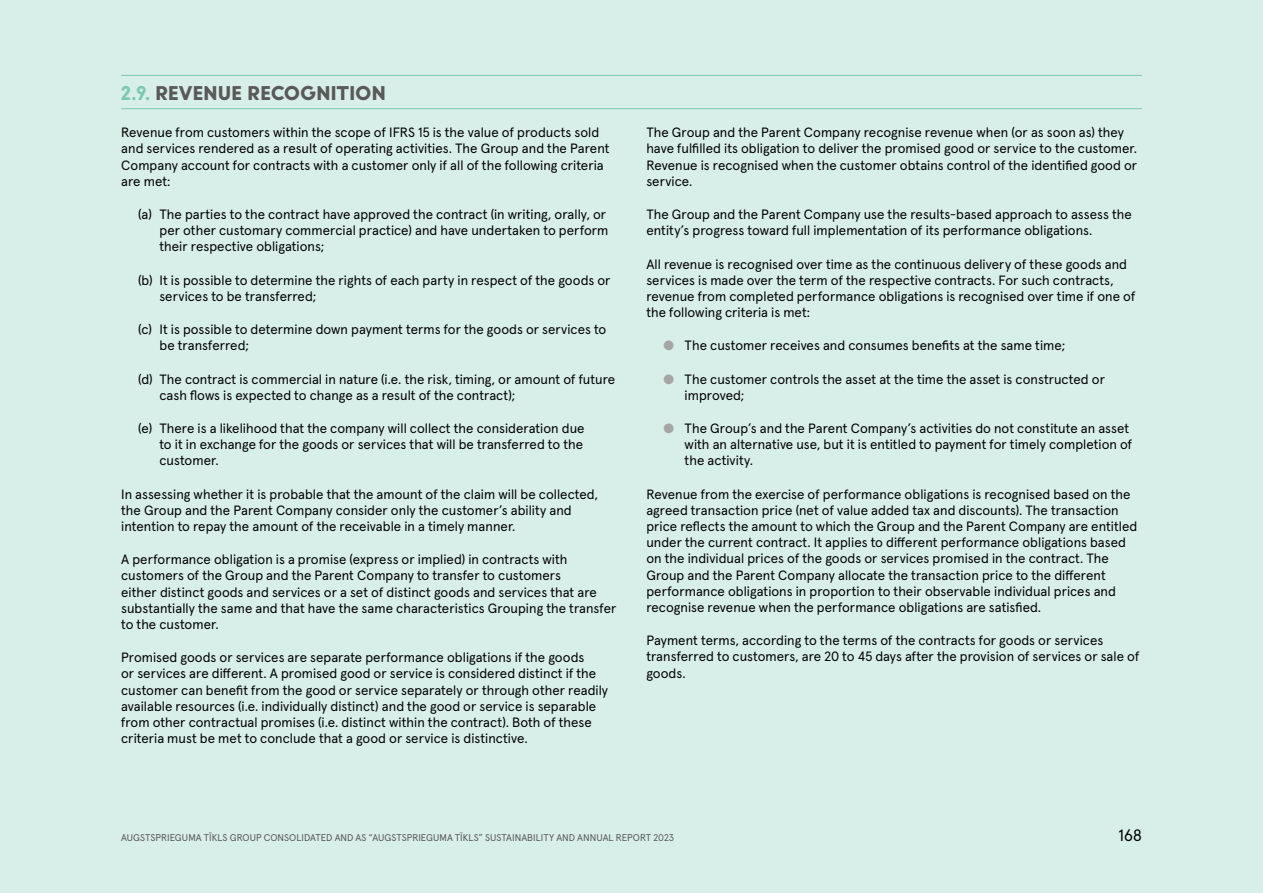
<style>
.page{position:relative;width:1263px;height:893px;background:#d8eee8}
.page>*{position:absolute;margin:0;border:0;box-sizing:border-box;transform-origin:0 0}
.t1{font:900 18px "U8";letter-spacing:.025em;color:#595959}
.t2{font:16.5px "Apercu Pro";color:#000}
.t3{font:13.5px/16.2px "Apercu Pro";letter-spacing:.005em;color:#000}
.t4{font:9.75px "Apercu Pro";letter-spacing:.005em;color:#5a5a5a}
.s1{color:#7ec7b1}
.s2{color:#a5a5a5}
</style>
<div class="page">
<hr style="left:121px;top:75px;width:1021px;height:1px;background:#7ec7b1">
<hr style="left:121px;top:108px;width:1021px;height:1px;background:#7ec7b1">
<h1 class="t1" style="left:121px;top:79px;width:266px"><span class="s1">2.9.</span> REVENUE RECOGNITION</h1>
<p class="t3" style="left:121px;top:123px;width:490px">Revenue from customers within the scope of IFRS 15 is the value of products sold and services rendered as a result of operating activities. The Group and the Parent Company account for contracts with a customer only if all of the following criteria are met:</p>
<p class="t3" style="left:159px;top:205px;width:450px;text-indent:-21px">(a) The parties to the contract have approved the contract (in writing, orally, or per other customary commercial practice) and have undertaken to perform their respective obligations;</p>
<p class="t3" style="left:159px;top:271px;width:453px;text-indent:-21px">(b) It is possible to determine the rights of each party in respect of the goods or services to be transferred;</p>
<p class="t3" style="left:159px;top:320px;width:448px;text-indent:-21px">(c) It is possible to determine down payment terms for the goods or services to be transferred;</p>
<p class="t3" style="left:159px;top:370px;width:457px;text-indent:-21px">(d) The contract is commercial in nature (i.e. the risk, timing, or amount of future cash flows is expected to change as a result of the contract);</p>
<p class="t3" style="left:159px;top:419px;width:427px;text-align:justify;text-indent:-21px">(e) There is a likelihood that the company will collect the consideration due to it in exchange for the goods or services that will be transferred to the customer.</p>
<p class="t3" style="left:121px;top:485px;width:478px">In assessing whether it is probable that the amount of the claim will be collected, the Group and the Parent Company consider only the customer’s ability and intention to repay the amount of the receivable in a timely manner.</p>
<p class="t3" style="left:121px;top:550px;width:497px">A performance obligation is a promise (express or implied) in contracts with customers of the Group and the Parent Company to transfer to customers<br>either distinct goods and services or a set of distinct goods and services that are substantially the same and that have the same characteristics Grouping the transfer to the customer.</p>
<p class="t3" style="left:121px;top:648px;width:488px">Promised goods or services are separate performance obligations if the goods<br>or services are different. A promised good or service is considered distinct if the customer can benefit from the good or service separately or through other readily available resources (i.e. individually distinct) and the good or service is separable from other contractual promises (i.e. distinct within the contract). Both of these criteria must be met to conclude that a good or service is distinctive.</p>
<p class="t3" style="left:646px;top:123px;width:492px">The Group and the Parent Company recognise revenue when (or as soon as) they have fulfilled its obligation to deliver the promised good or service to the customer.<br>Revenue is recognised when the customer obtains control of the identified good or service.</p>
<p class="t3" style="left:646px;top:205px;width:487px">The Group and the Parent Company use the results-based approach to assess the entity’s progress toward full implementation of its performance obligations.</p>
<p class="t3" style="left:646px;top:255px;width:491px">All revenue is recognised over time as the continuous delivery of these goods and services is made over the term of the respective contracts. For such contracts, revenue from completed performance obligations is recognised over time if one of the following criteria is met:</p>
<p class="t3" style="left:663px;top:336px;width:403px"><span class="s2">●</span> The customer receives and consumes benefits at the same time;</p>
<p class="t3" style="left:685px;top:370px;width:422px;text-indent:-21px"><span class="s2">●</span> The customer controls the asset at the time the asset is constructed or improved;</p>
<p class="t3" style="left:685px;top:419px;width:449px;text-indent:-21px"><span class="s2">●</span> The Group’s and the Parent Company’s activities do not constitute an asset with an alternative use, but it is entitled to payment for timely completion of the activity.</p>
<p class="t3" style="left:646px;top:485px;width:492px">Revenue from the exercise of performance obligations is recognised based on the agreed transaction price (net of value added tax and discounts). The transaction price reflects the amount to which the Group and the Parent Company are entitled under the current contract. It applies to different performance obligations based on the individual prices of the goods or services promised in the contract. The Group and the Parent Company allocate the transaction price to the different performance obligations in proportion to their observable individual prices and recognise revenue when the performance obligations are satisfied.</p>
<p class="t3" style="left:646px;top:631px;width:495px">Payment terms, according to the terms of the contracts for goods or services transferred to customers, are 20 to 45 days after the provision of services or sale of goods.</p>
<p class="t4" style="left:121px;top:830px;width:554px">AUGSTSPRIEGUMA TĪKLS GROUP CONSOLIDATED AND AS “AUGSTSPRIEGUMA TĪKLS” SUSTAINABILITY AND ANNUAL REPORT 2023</p>
<p class="t2" style="left:1118px;top:823px;width:25px">168</p>
</div>
